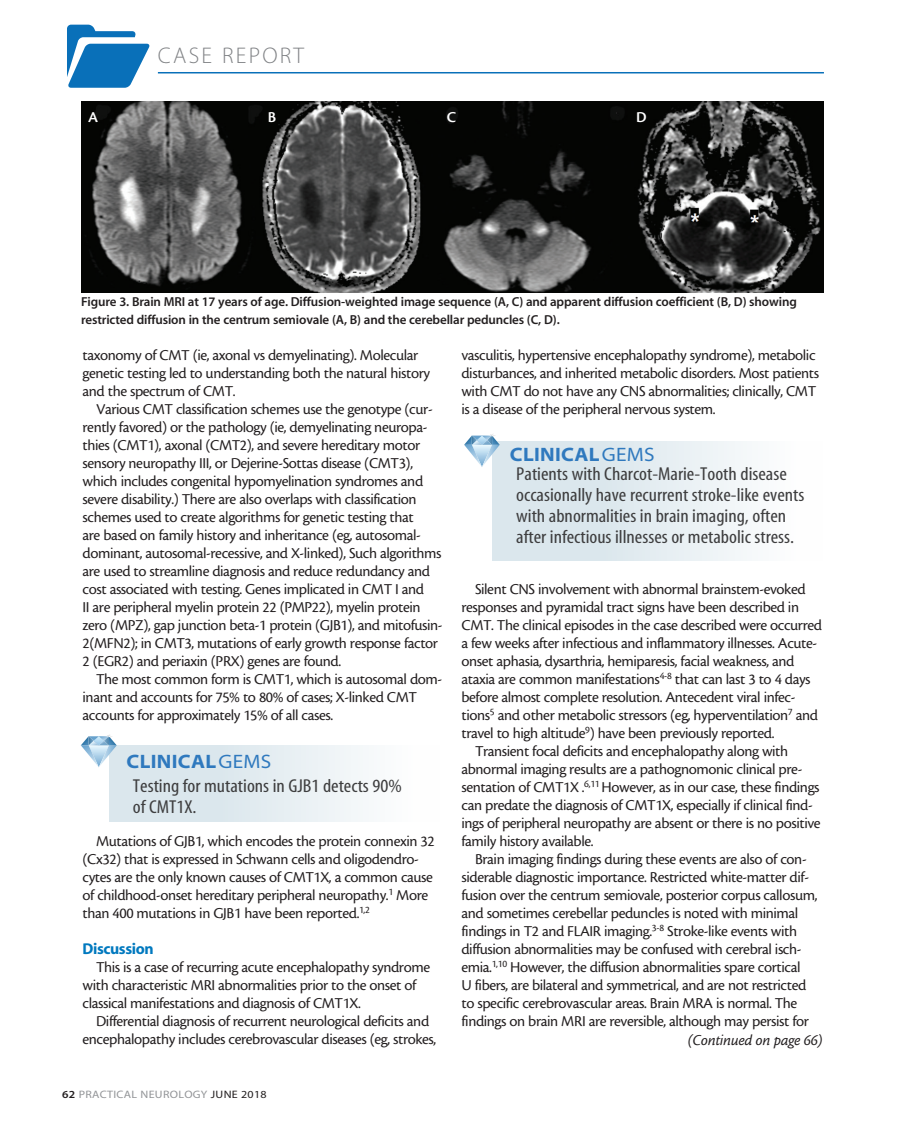
<style>
.page{position:relative;width:905px;height:1134px;background:#fff}
.page>*{position:absolute;margin:0;border:0;box-sizing:border-box;transform-origin:0 0}
.t1{font:22.65px "Myriad MM 215 600";letter-spacing:.1em;color:#808285}
.pullquote{font:19.5px "Myriad MM 700 700";letter-spacing:.015em;color:#2f79be}
.pullquote-2{font:18.75px/21px "Myriad MM 400 300";color:#3e3e3f;scale:1.1 1}
.body{font:15.75px/18px "Cronos MM 408 10";letter-spacing:-.025em;color:#231f20}
.body-2{font:15.75px "Cronos MM It 408 10";letter-spacing:-.01em;color:#231f20}
.subhead{font:15.75px "Myriad MM 700 600";letter-spacing:-.025em;color:#0079bf}
.t2{font:15.75px "Cronos MM 574 10";color:#fff}
.t3{font:13.05px/18px "Myriad MM 565 600";letter-spacing:-.01em;color:#231f20}
.t4{font:10.8px "Myriad MM 400 600";letter-spacing:.025em;color:#939598;scale:1.11 1}
.s1{font-family:"Myriad MM 400 700"}
.s2{font-family:"Myriad MM 565 600";color:#231f20}
.s3{color:#231f20}
</style>
<div class="page">
<hr style="left:158px;top:72px;width:665px;height:1px;background:#0970b9">
<svg style="left:67px;top:25px;width:83px;height:63px"></svg>
<img style="left:81px;top:102px;width:743px;height:191px">
<div style="left:109px;top:746px;width:330px;height:76px;background:linear-gradient(to right,#d2e1e9,#fdfdfe)"></div>
<svg style="left:81px;top:735px;width:36px;height:32px"></svg>
<div style="left:492px;top:441px;width:330px;height:119px;background:linear-gradient(to right,#d2e1e9,#fdfdfe)"></div>
<svg style="left:464px;top:434px;width:35px;height:33px"></svg>
<h1 class="t1" style="left:158px;top:45px;width:148px">CASE REPORT</h1>
<p class="t2" style="left:88px;top:109px;width:11px">A</p>
<p class="t2" style="left:268px;top:109px;width:10px">B</p>
<p class="t2" style="left:446px;top:109px;width:11px">C</p>
<p class="t2" style="left:636px;top:109px;width:12px">D</p>
<p class="t3" style="left:81px;top:293px;width:717px">Figure 3. Brain MRI at 17 years of age. Diffusion-weighted image sequence (A, C) and apparent diffusion coefficient (B, D) showing restricted diffusion in the centrum semiovale (A, B) and the cerebellar peduncles (C, D).</p>
<p class="body" style="left:82px;top:346px;width:349px">taxonomy of CMT (ie, axonal vs demyelinating). Molecular genetic testing led to understanding both the natural history and the spectrum of CMT.</p>
<p class="body" style="left:82px;top:400px;width:361px;text-indent:14px">Various CMT classification schemes use the genotype (cur&shy;rently favored) or the pathology (ie, demyelinating neuropa&shy;thies (CMT1), axonal (CMT2), and severe hereditary motor sensory neuropathy III, or Dejerine-Sottas disease (CMT3), which includes congenital hypomyelination syndromes and severe disability.) There are also overlaps with classification schemes used to create algorithms for genetic testing that<br>are based on family history and inheritance (eg, autosomal&shy;dominant, autosomal-recessive, and X-linked), Such algorithms are used to streamline diagnosis and reduce redundancy and cost associated with testing. Genes implicated in CMT I and<br>II are peripheral myelin protein 22 (PMP22), myelin protein zero (MPZ), gap junction beta-1 protein (GJB1), and mitofusin-2(MFN2); in CMT3, mutations of early growth response factor 2 (EGR2) and periaxin (PRX) genes are found.</p>
<p class="body" style="left:82px;top:670px;width:361px;text-indent:14px">The most common form is CMT1, which is autosomal dom&shy;inant and accounts for 75% to 80% of cases; X-linked CMT accounts for approximately 15% of all cases.</p>
<p class="pullquote" style="left:126px;top:752px;width:146px">CLINICAL<span class="s1">GEMS</span></p>
<p class="pullquote-2" style="left:133px;top:776px;width:246px">Testing for mutations in GJB1 detects 90% of CMT1X.</p>
<p class="body" style="left:82px;top:832px;width:354px;text-indent:14px">Mutations of GJB1, which encodes the protein connexin 32 (Cx32) that is expressed in Schwann cells and oligodendro&shy;cytes are the only known causes of CMT1X, a common cause of childhood-onset hereditary peripheral neuropathy.<sup>1</sup> More than 400 mutations in GJB1 have been reported.<sup>1,2</sup></p>
<p class="subhead" style="left:82px;top:941px;width:73px">Discussion</p>
<p class="body" style="left:82px;top:958px;width:349px;text-indent:14px">This is a case of recurring acute encephalopathy syndrome with characteristic MRI abnormalities prior to the onset of classical manifestations and diagnosis of CMT1X.</p>
<p class="body" style="left:82px;top:1012px;width:355px;text-align:center">Differential diagnosis of recurrent neurological deficits and encephalopathy includes cerebrovascular diseases (eg, strokes,</p>
<p class="t4" style="left:62px;top:1089px;width:186px"><span class="s2">62</span> PRACTICAL NEUROLOGY <span class="s3">JUNE 2018</span></p>
<p class="body" style="left:461px;top:346px;width:359px">vasculitis, hypertensive encephalopathy syndrome), metabolic disturbances, and inherited metabolic disorders. Most patients with CMT do not have any CNS abnormalities; clinically, CMT is a disease of the peripheral nervous system.</p>
<p class="pullquote" style="left:510px;top:445px;width:146px">CLINICAL<span class="s1">GEMS</span></p>
<p class="pullquote-2" style="left:516px;top:465px;width:263px">Patients with Charcot-Marie-Tooth disease occasionally have recurrent stroke-like events with abnormalities in brain imaging, often after infectious illnesses or metabolic stress.</p>
<p class="body" style="left:461px;top:580px;width:362px;text-indent:14px">Silent CNS involvement with abnormal brainstem-evoked responses and pyramidal tract signs have been described in CMT. The clinical episodes in the case described were occurred a few weeks after infectious and inflammatory illnesses. Acute&shy;onset aphasia, dysarthria, hemiparesis, facial weakness, and ataxia are common manifestations<sup>4-8</sup> that can last 3 to 4 days before almost complete resolution. Antecedent viral infec&shy;tions<sup>5</sup> and other metabolic stressors (eg, hyperventilation<sup>7</sup> and travel to high altitude<sup>9</sup>) have been previously reported.</p>
<p class="body" style="left:461px;top:742px;width:360px;text-indent:14px">Transient focal deficits and encephalopathy along with abnormal imaging results are a pathognomonic clinical pre&shy;sentation of CMT1X .<sup>6,11</sup> However, as in our case, these findings can predate the diagnosis of CMT1X, especially if clinical find&shy;ings of peripheral neuropathy are absent or there is no positive family history available.</p>
<p class="body" style="left:461px;top:850px;width:357px;text-indent:14px">Brain imaging findings during these events are also of con&shy;siderable diagnostic importance. Restricted white-matter dif&shy;fusion over the centrum semiovale, posterior corpus callosum, and sometimes cerebellar peduncles is noted with minimal findings in T2 and FLAIR imaging.<sup>3-8</sup> Stroke-like events with diffusion abnormalities may be confused with cerebral isch&shy;emia.<sup>1,10</sup> However, the diffusion abnormalities spare cortical<br>U fibers, are bilateral and symmetrical, and are not restricted to specific cerebrovascular areas. Brain MRA is normal. The findings on brain MRI are reversible, although may persist for</p>
<p class="body-2" style="left:688px;top:1032px;width:136px">(Continued on page 66)</p>
</div>
